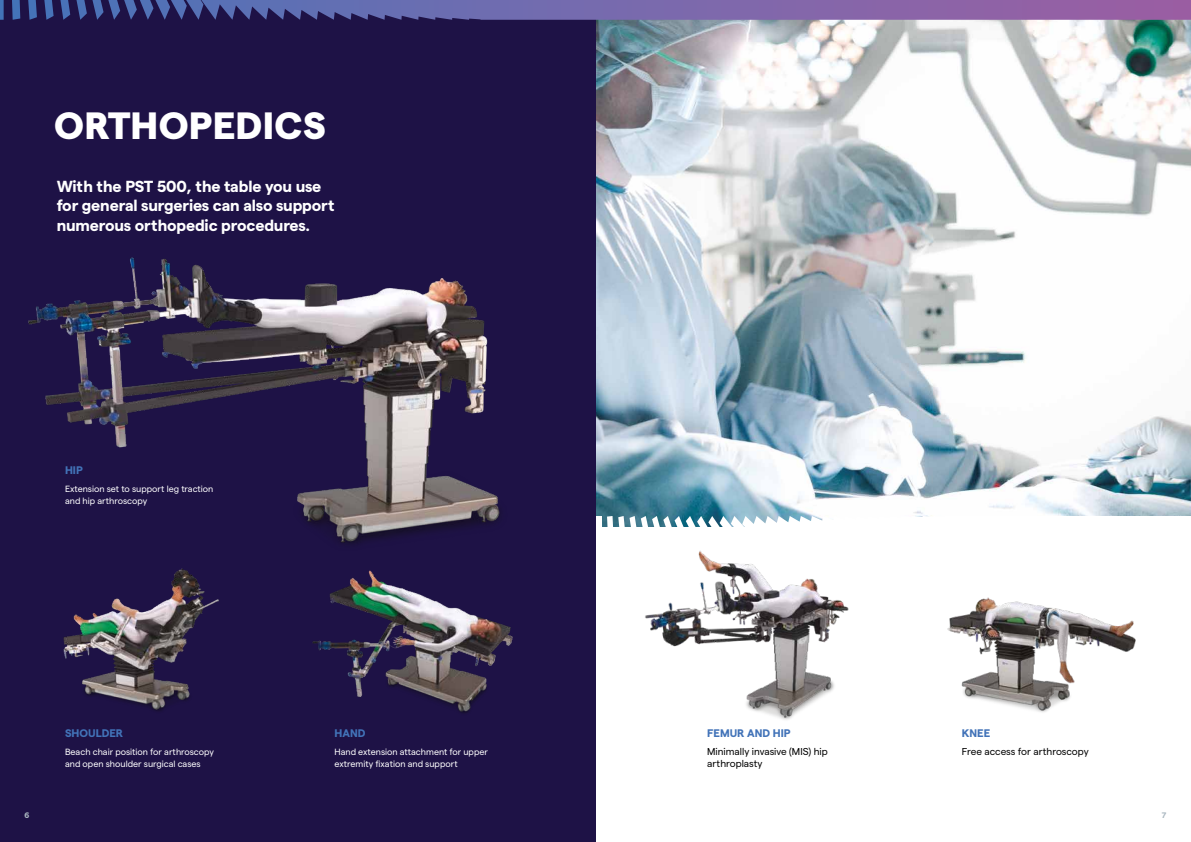
<style>
.page{position:relative;width:1191px;height:842px;background:#fff}
.page>*{position:absolute;margin:0;border:0;box-sizing:border-box;transform-origin:0 0}
.t1{font:800 38px "Matter";letter-spacing:.01em;color:#fff}
.t2{font:700 16px/19.2px "Matter";letter-spacing:-.01em;color:#fff}
.t3{font:700 11px "Matter";color:#4273b8}
.t4{font:10px/12px "Matter";color:#000}
.t5{font:9px/12px "Matter";color:#fff}
.t6{font:700 8px "Matter";color:#abb8c1}
</style>
<div class="page">
<img style="left:595px;top:20px;width:596px;height:506px">
<div style="left:596px;top:516px;width:5px;height:20px;background:#fff"></div>
<svg style="left:607px;top:516px;width:584px;height:11px"></svg>
<div style="left:0;top:0;width:595px;height:842px;background:#1e1246"></div>
<img style="left:28px;top:257px;width:472px;height:287px">
<svg style="left:0;top:0;width:1191px;height:20px"></svg>
<img style="left:63px;top:568px;width:156px;height:143px">
<img style="left:947px;top:597px;width:189px;height:115px">
<img style="left:312px;top:570px;width:201px;height:143px">
<img style="left:645px;top:550px;width:204px;height:170px">
<h1 class="t1" style="left:54px;top:97px;width:273px">ORTHOPEDICS</h1>
<h2 class="t2" style="left:57px;top:176px;width:279px">With the PST 500, the table you use for general surgeries can also support numerous orthopedic procedures.</h2>
<p class="t3" style="left:65px;top:462px;width:19px">HIP</p>
<p class="t5" style="left:65px;top:482px;width:150px">Extension set to support leg traction and hip arthroscopy</p>
<p class="t6" style="left:25px;top:809px;width:6px">6</p>
<p class="t3" style="left:65px;top:725px;width:60px">SHOULDER</p>
<p class="t5" style="left:65px;top:745px;width:150px">Beach chair position for arthroscopy and open shoulder surgical cases</p>
<p class="t3" style="left:334px;top:725px;width:32px">HAND</p>
<p class="t5" style="left:334px;top:745px;width:155px">Hand extension attachment for upper extremity fixation and support</p>
<p class="t3" style="left:707px;top:725px;width:85px">FEMUR AND HIP</p>
<p class="t4" style="left:707px;top:744px;width:122px">Minimally invasive (MIS) hip arthroplasty</p>
<p class="t3" style="left:962px;top:725px;width:30px">KNEE</p>
<p class="t4" style="left:962px;top:744px;width:128px">Free access for arthroscopy</p>
<p class="t6" style="left:1161px;top:809px;width:6px">7</p>
</div>
